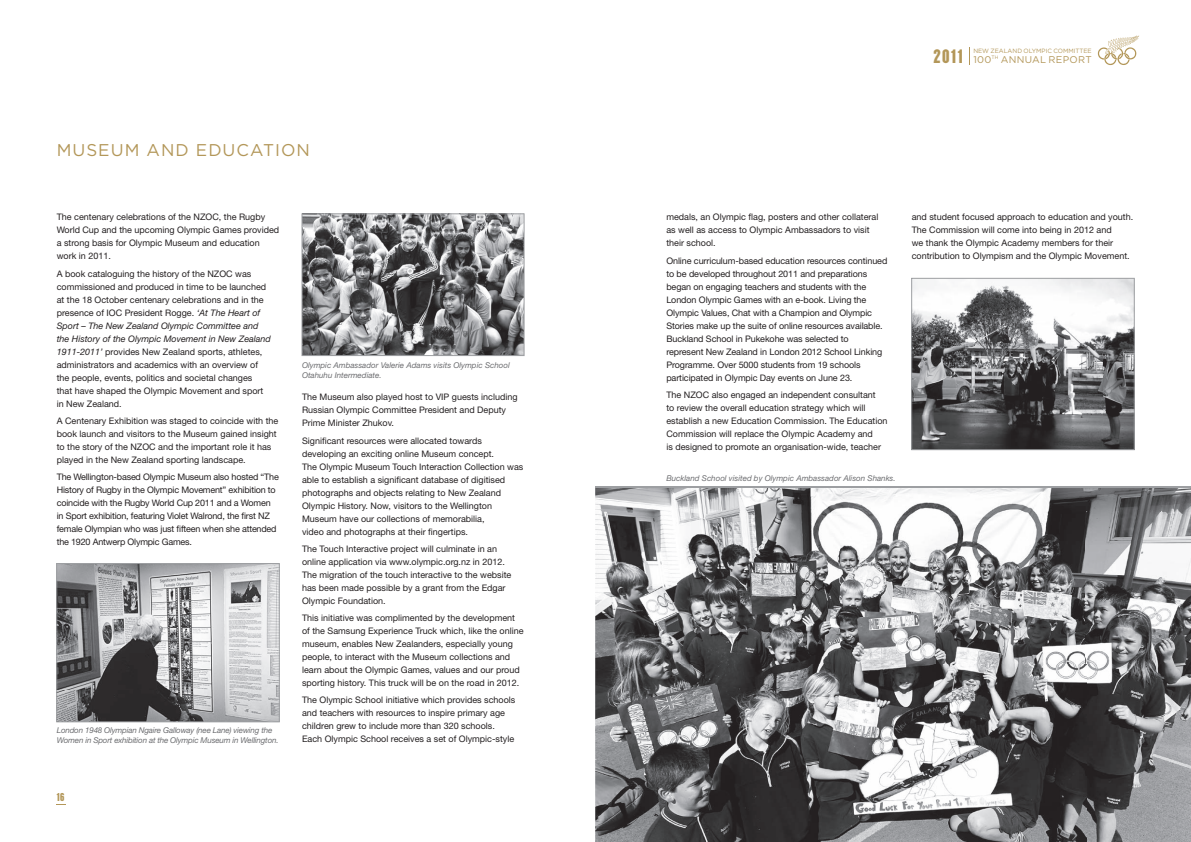
<style>
.page{position:relative;width:1191px;height:842px;background:#fff}
.page>*{position:absolute;margin:0;border:0;box-sizing:border-box;transform-origin:0 0}
.t1{font:17px "Gotham HTF";letter-spacing:.06em;color:#b39759}
.t2{font:17px "Champion HTF Lightweight";color:#b39759}
.t3{font:10px "Champion HTF Lightweight";color:#b39759}
.t4{font:9.7px "Gotham HTF";letter-spacing:.03em;color:#b39759}
.t5{font:9px/13px "Helvetica Neue";color:#231f20}
.t6{font:9px/13px "Helvetica Neue";letter-spacing:-.02em;color:#231f20}
.t7{font:italic 8px/10px "Helvetica Neue";color:#6c6d70}
.t8{font:italic 8px/10px "Helvetica Neue";letter-spacing:-.02em;color:#6c6d70}
.t9{font:6.2px "Gotham HTF";color:#b39759}
.s1{font-style:italic}
</style>
<div class="page">
<svg style="left:1097px;top:35px;width:42px;height:30px"></svg>
<svg style="left:969px;top:47px;width:1px;height:18px"></svg>
<svg style="left:301px;top:213px;width:223px;height:143px;background:#7f7f81"></svg>
<img style="left:595px;top:488px;width:596px;height:354px">
<svg style="left:911px;top:278px;width:223px;height:172px"></svg>
<svg style="left:56px;top:563px;width:224px;height:159px;background:#9a9b9d"></svg>
<hr style="left:595px;top:487px;width:596px;height:1px;background:#9d9fa2">
<h1 class="t1" style="left:57px;top:140px;width:255px">MUSEUM AND EDUCATION</h1>
<p class="t5" style="left:57px;top:211px;width:224px">The centenary celebrations of the NZOC, the Rugby World Cup and the upcoming Olympic Games provided a strong basis for Olympic Museum and education work in 2011.</p>
<p class="t5" style="left:57px;top:267px;width:216px">A book cataloguing the history of the NZOC was commissioned and produced in time to be launched at the 18 October centenary celebrations and in the presence of IOC President Rogge. <span class="s1">‘At The Heart of Sport – The New Zealand Olympic Committee and the History of the Olympic Movement in New Zealand 1911-2011’</span> provides New Zealand sports, athletes, administrators and academics with an overview of the people, events, politics and societal changes<br>that have shaped the Olympic Movement and sport in New Zealand.</p>
<p class="t5" style="left:57px;top:414px;width:223px">A Centenary Exhibition was staged to coincide with the book launch and visitors to the Museum gained insight to the story of the NZOC and the important role it has played in the New Zealand sporting landscape.</p>
<p class="t6" style="left:57px;top:470px;width:224px">The Wellington-based Olympic Museum also hosted “The History of Rugby in the Olympic Movement” exhibition to coincide with the Rugby World Cup 2011 and a Women in Sport exhibition, featuring Violet Walrond, the first NZ female Olympian who was just fifteen when she attended the 1920 Antwerp Olympic Games.</p>
<p class="t8" style="left:57px;top:725px;width:223px">London 1948 Olympian Ngaire Galloway (nee Lane) viewing the<br>Women in Sport exhibition at the Olympic Museum in Wellington.</p>
<p class="t3" style="left:57px;top:791px;width:9px">16</p>
<p class="t7" style="left:302px;top:360px;width:209px">Olympic Ambassador Valerie Adams visits Olympic School<br>Otahuhu Intermediate.</p>
<p class="t5" style="left:302px;top:391px;width:217px">The Museum also played host to VIP guests including<br>Russian Olympic Committee President and Deputy<br>Prime Minister Zhukov.</p>
<p class="t5" style="left:302px;top:434px;width:223px">Significant resources were allocated towards developing an exciting online Museum concept.<br>The Olympic Museum Touch Interaction Collection was able to establish a significant database of digitised photographs and objects relating to New Zealand Olympic History. Now, visitors to the Wellington Museum have our collections of memorabilia,<br>video and photographs at their fingertips.</p>
<p class="t5" style="left:302px;top:542px;width:211px">The Touch Interactive project will culminate in an online application via www.olympic.org.nz in 2012.<br>The migration of the touch interactive to the website has been made possible by a grant from the Edgar Olympic Foundation.</p>
<p class="t5" style="left:302px;top:611px;width:223px">This initiative was complimented by the development of the Samsung Experience Truck which, like the online museum, enables New Zealanders, especially young people, to interact with the Museum collections and learn about the Olympic Games, values and our proud sporting history. This truck will be on the road in 2012.</p>
<p class="t5" style="left:302px;top:694px;width:215px">The Olympic School initiative which provides schools and teachers with resources to inspire primary age children grew to include more than 320 schools.<br>Each Olympic School receives a set of Olympic-style</p>
<h1 class="t2" style="left:933px;top:44px;width:32px">2011</h1>
<p class="t9" style="left:973px;top:48px;width:120px">NEW ZEALAND OLYMPIC COMMITTEE</p>
<p class="t4" style="left:973px;top:54px;width:120px">100<sup>TH</sup> ANNUAL REPORT</p>
<p class="t5" style="left:666px;top:210px;width:213px">medals, an Olympic flag, posters and other collateral as well as access to Olympic Ambassadors to visit their school.</p>
<p class="t5" style="left:666px;top:254px;width:222px">Online curriculum-based education resources continued to be developed throughout 2011 and preparations began on engaging teachers and students with the London Olympic Games with an e-book. Living the Olympic Values, Chat with a Champion and Olympic Stories make up the suite of online resources available.<br>Buckland School in Pukekohe was selected to represent New Zealand in London 2012 School Linking Programme. Over 5000 students from 19 schools participated in Olympic Day events on June 23.</p>
<p class="t5" style="left:666px;top:388px;width:223px">The NZOC also engaged an independent consultant<br>to review the overall education strategy which will establish a new Education Commission. The Education Commission will replace the Olympic Academy and<br>is designed to promote an organisation-wide, teacher</p>
<p class="t7" style="left:666px;top:473px;width:231px">Buckland School visited by Olympic Ambassador Alison Shanks.</p>
<p class="t5" style="left:911px;top:210px;width:223px">and student focused approach to education and youth.<br>The Commission will come into being in 2012 and<br>we thank the Olympic Academy members for their contribution to Olympism and the Olympic Movement.</p>
</div>
